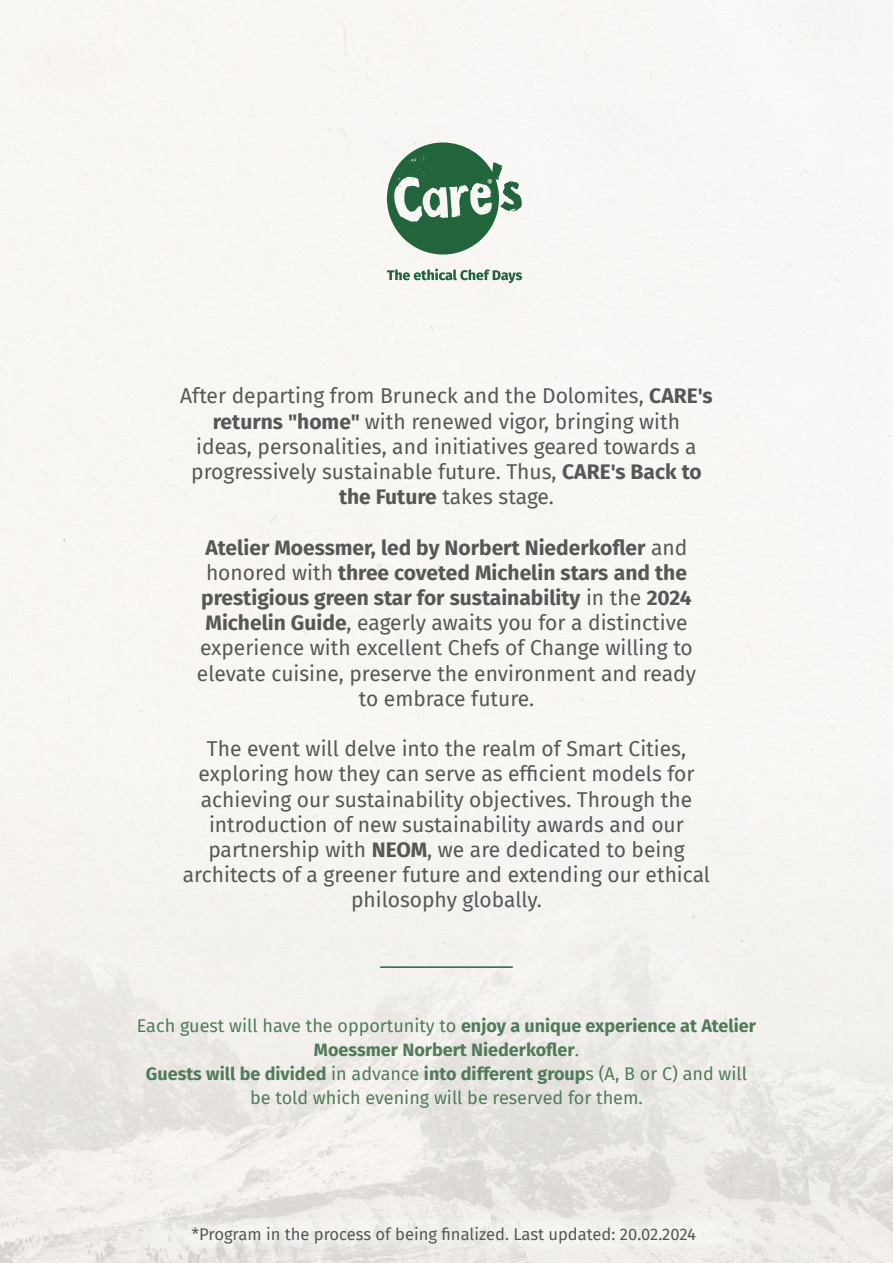
<style>
.page{position:relative;width:893px;height:1263px;background:#fff}
.page>*{position:absolute;margin:0;border:0;box-sizing:border-box;transform-origin:0 0}
.t1{font:21px/25.2px "Fira Sans";color:#575756;text-align:center}
.t2{font:18px/24px "Fira Sans";color:#517b58;text-align:center}
.t3{font:16.5px "Fira Sans";color:#575756}
.s1{font-weight:700}
</style>
<div class="page">
<img style="left:0;top:0;width:893px;height:1263px">
<svg style="left:144px;top:1217px;width:91px;height:31px;fill:#f2efec"></svg>
<svg style="left:235px;top:1205px;width:545px;height:58px;fill:#f0ede9"></svg>
<hr style="left:380px;top:966px;width:133px;height:2px;background:#22643c">
<svg style="left:387px;top:142px;width:135px;height:113px"></svg>
<svg style="left:387px;top:269px;width:135px;height:14px"></svg>
<p class="t1" style="left:180px;top:383px;width:534px">After departing from Bruneck and the Dolomites, <span class="s1">CARE's returns "home"</span> with renewed vigor, bringing with<br>ideas, personalities, and initiatives geared towards a progressively sustainable future. Thus, <span class="s1">CARE's Back to the Future</span> takes stage.</p>
<p class="t1" style="left:197px;top:534px;width:500px"><span class="s1">Atelier Moessmer, led by Norbert Niederkofler</span> and honored with <span class="s1">three coveted Michelin stars and the prestigious green star for sustainability</span> in the <span class="s1">2024<br>Michelin Guide</span>, eagerly awaits you for a distinctive experience with excellent Chefs of Change willing to elevate cuisine, preserve the environment and ready to embrace future.</p>
<p class="t1" style="left:183px;top:736px;width:529px">The event will delve into the realm of Smart Cities, exploring how they can serve as efficient models for achieving our sustainability objectives. Through the introduction of new sustainability awards and our partnership with <span class="s1">NEOM</span>, we are dedicated to being architects of a greener future and extending our ethical philosophy globally.</p>
<p class="t2" style="left:137px;top:1013px;width:621px">Each guest will have the opportunity to <span class="s1">enjoy a unique experience at Atelier Moessmer Norbert Niederkofler</span>.<br><span class="s1">Guests will be divided</span> in advance <span class="s1">into different group</span>s (A, B or C) and will be told which evening will be reserved for them.</p>
<p class="t3" style="left:192px;top:1222px;width:506px">*Program in the process of being finalized. Last updated: 20.02.2024</p>
</div>
